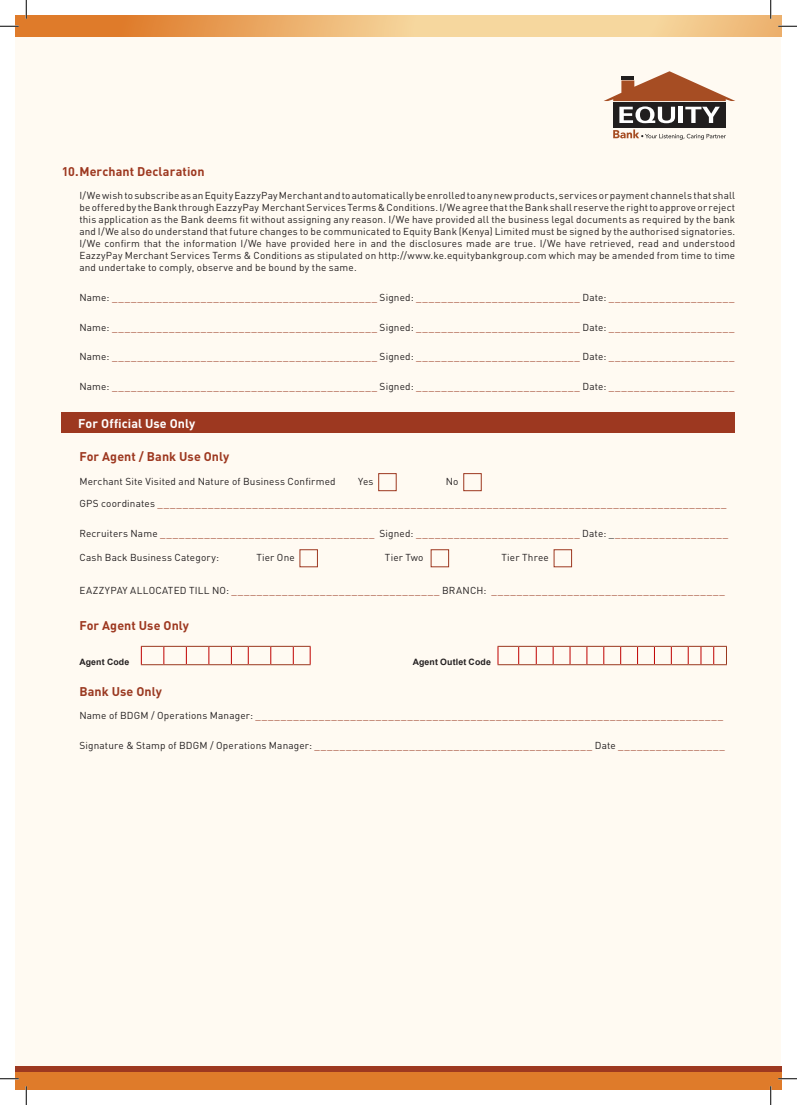
<style>
.page{position:relative;width:797px;height:1105px;background:#fff}
.page>*{position:absolute;margin:0;border:0;box-sizing:border-box;transform-origin:0 0}
.bold{font:700 12.5px "DIN";letter-spacing:.01em;color:#9d3820}
.bold-2{font:700 12.5px "DIN";letter-spacing:.01em;color:#fff}
.t1{font:700 12.5px "DIN";letter-spacing:.01em;color:#9a3921}
.t2{font:10px "DIN";letter-spacing:.015em;color:#993820}
.t3{font:10px/12px "DIN";letter-spacing:.015em;color:#231f20;text-align:justify}
.BOLD_BLACK{font:700 8.75px "Arial";letter-spacing:.015em;color:#231f20}
.s1{color:#231f20}
</style>
<div class="page">
<div style="left:16px;top:16px;width:765px;height:1073px;background:#fffaf2"></div>
<div style="left:613px;top:102px;width:112px;height:26px;background:#211e1e"></div>
<svg style="left:604px;top:71px;width:131px;height:52px"></svg>
<svg style="left:613px;top:130px;width:112px;height:10px"></svg>
<div style="left:16px;top:1072px;width:765px;height:17px;background:#df7b2a"></div>
<div style="left:16px;top:1066px;width:765px;height:6px;background:#9d3820"></div>
<div style="left:62px;top:413px;width:673px;height:20px;background:#9d3820"></div>
<div style="left:378px;top:473px;width:18px;height:18px;border:1px solid #9d3820"></div>
<div style="left:463px;top:473px;width:18px;height:18px;border:1px solid #9d3820"></div>
<div style="left:431px;top:550px;width:18px;height:17px;border:1px solid #9d3820"></div>
<svg style="left:141px;top:646px;width:170px;height:19px"></svg>
<svg style="left:497px;top:646px;width:230px;height:19px"></svg>
<svg style="left:0;top:1078px;width:19px;height:1px"></svg>
<svg style="left:778px;top:1078px;width:19px;height:1px"></svg>
<svg style="left:25px;top:1086px;width:2px;height:19px"></svg>
<svg style="left:0;top:0;width:797px;height:36px"></svg>
<svg style="left:770px;top:1086px;width:1px;height:19px"></svg>
<p class="bold" style="left:62px;top:164px;width:144px">10.Merchant Declaration</p>
<p class="t3" style="left:79px;top:189px;width:657px">I/Wewishtosubscribeas anEquityEazzyPayMerchant andtoautomaticallybeenrolledtoanynewproducts, servicesorpayment channels that shall be offeredby theBank throughEazzyPay MerchantServicesTerms&amp;Conditions.I/We agree thattheBank shall reserve the rightto approve or reject this application as the Bank deems fit without assigning any reason. I/We have provided all the business legal documents as required by the bank and I/We also do understand that future changes to be communicated to Equity Bank (Kenya) Limited must be signed by the authorised signatories.<br>I/We confirm that the information I/We have provided here in and the disclosures made are true. I/We have retrieved, read and understood EazzyPay Merchant Services Terms &amp; Conditions as stipulated on http://www.ke.equitybankgroup.com which may be amended from time to time and undertake to comply, observe and be bound by the same.</p>
<p class="t2" style="left:79px;top:291px;width:656px"><span class="s1">Name:</span> __________________________________________ <span class="s1">Signed:</span> __________________________ <span class="s1">Date:</span> ____________________</p>
<p class="t2" style="left:79px;top:321px;width:656px"><span class="s1">Name:</span> __________________________________________ <span class="s1">Signed:</span> __________________________ <span class="s1">Date:</span> ____________________</p>
<p class="t2" style="left:79px;top:350px;width:656px"><span class="s1">Name:</span> __________________________________________ <span class="s1">Signed:</span> __________________________ <span class="s1">Date:</span> ____________________</p>
<p class="t2" style="left:79px;top:380px;width:656px"><span class="s1">Name:</span> __________________________________________ <span class="s1">Signed:</span> __________________________ <span class="s1">Date:</span> ____________________</p>
<p class="bold-2" style="left:78px;top:415px;width:118px">For Official Use Only</p>
<p class="bold" style="left:79px;top:448px;width:151px">For Agent / Bank Use Only</p>
<p class="t3" style="left:79px;top:475px;width:258px">Merchant Site Visited and Nature of Business Confirmed</p>
<p class="t3" style="left:358px;top:475px;width:17px">Yes</p>
<p class="t3" style="left:446px;top:475px;width:14px">No</p>
<p class="t2" style="left:79px;top:497px;width:648px"><span class="s1">GPS coordinates</span> __________________________________________________________________________________________</p>
<p class="t2" style="left:79px;top:527px;width:650px"><span class="s1">Recruiters Name</span> __________________________________ <span class="s1">Signed:</span> __________________________ <span class="s1">Date: _</span>__________________</p>
<p class="t3" style="left:79px;top:551px;width:141px">Cash Back Business Category:</p>
<p class="t3" style="left:256px;top:551px;width:40px">Tier One</p>
<p class="t3" style="left:385px;top:551px;width:40px">Tier Two</p>
<p class="t3" style="left:501px;top:551px;width:49px">Tier Three</p>
<p class="t2" style="left:79px;top:584px;width:647px"><span class="s1">EAZZYPAY ALLOCATED TILL NO:</span> _________________________________ <span class="s1">BRANCH:</span> _____________________________________</p>
<p class="bold" style="left:79px;top:617px;width:111px">For Agent Use Only</p>
<p class="BOLD_BLACK" style="left:79px;top:656px;width:51px">Agent Code</p>
<p class="BOLD_BLACK" style="left:412px;top:656px;width:80px">Agent Outlet Code</p>
<p class="t1" style="left:79px;top:684px;width:84px">Bank Use Only</p>
<p class="t2" style="left:79px;top:709px;width:645px"><span class="s1">Name of BDGM / Operations Manager:</span> __________________________________________________________________________</p>
<p class="t2" style="left:79px;top:739px;width:647px"><span class="s1">Signature &amp; Stamp of BDGM / Operations Manager:</span> ____________________________________________ <span class="s1">Date</span> _________________</p>
</div>
